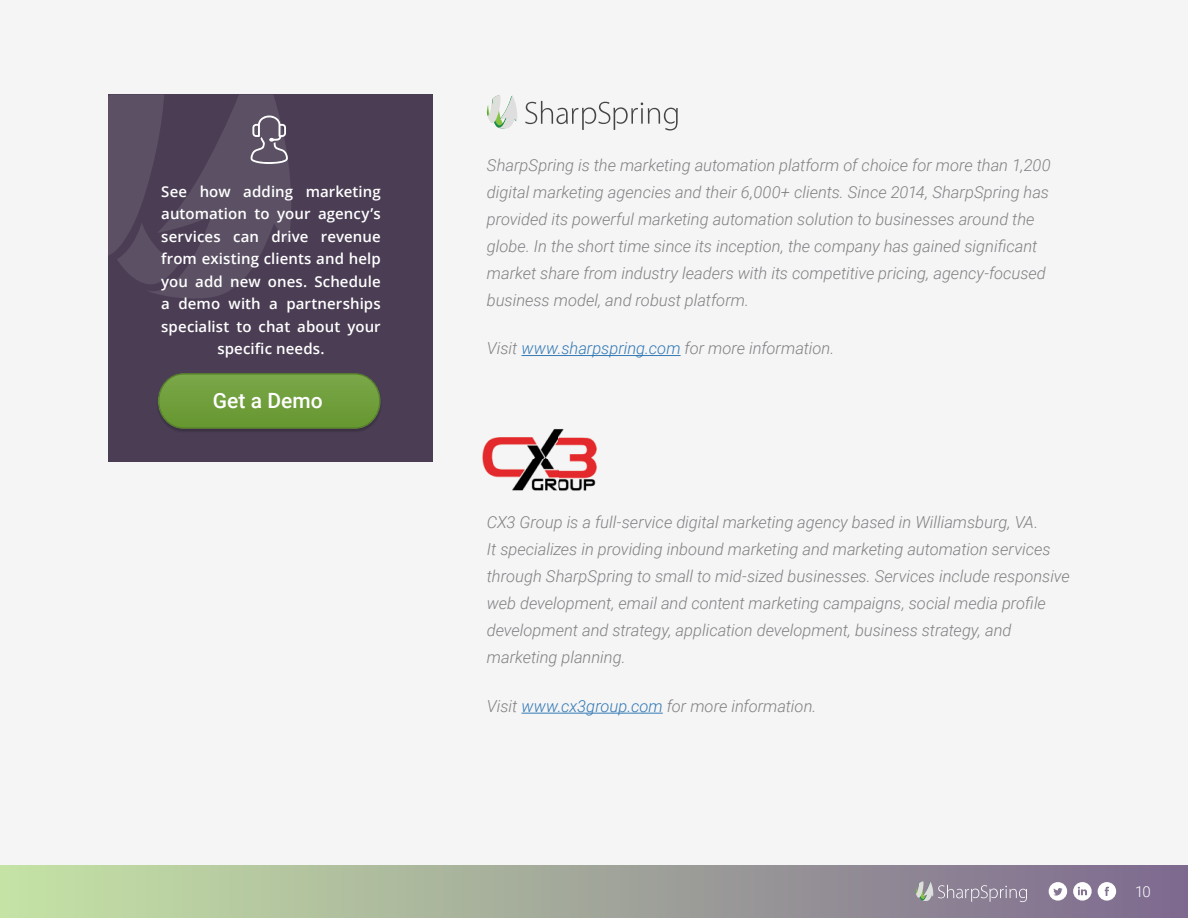
<style>
.page{position:relative;width:1188px;height:918px;background:#fff}
.page>*{position:absolute;margin:0;border:0;box-sizing:border-box;transform-origin:0 0}
.t1{font:500 21px "Roboto";color:#fff}
.t2{font:italic 300 16.5px/27px "Roboto";color:#828085}
.t3{font:600 15px/22.5px "Open Sans";letter-spacing:.005em;color:#fff;text-align:center}
.t4{font:300 15px "Roboto";color:#fff}
.s1{color:#347ab6}
</style>
<div class="page">
<div style="left:0;top:864px;width:1188px;height:54px;background:linear-gradient(to right,#c5e3a5,#7e698f)"></div>
<svg style="left:1049px;top:882px;width:18px;height:19px"></svg>
<svg style="left:1098px;top:882px;width:18px;height:19px"></svg>
<svg style="left:1073px;top:882px;width:19px;height:19px"></svg>
<svg style="left:916px;top:881px;width:111px;height:21px;background:#9a92a1"></svg>
<div style="left:0;top:0;width:1188px;height:865px;background:#f5f5f5"></div>
<hr style="left:521px;top:713px;width:142px;height:1px;background:#347ab6">
<hr style="left:521px;top:355px;width:160px;height:1px;background:#347ab6">
<svg style="left:525px;top:101px;width:153px;height:29px"></svg>
<svg style="left:487px;top:95px;width:30px;height:34px"></svg>
<img style="left:483px;top:429px;width:113px;height:62px">
<div style="left:108px;top:95px;width:324px;height:367px;background:#4a3d54"></div>
<svg style="left:108px;top:95px;width:183px;height:203px"></svg>
<div style="left:156px;top:373px;width:227px;height:60px;background:#000;opacity:.2"></div>
<svg style="left:157px;top:373px;width:224px;height:56px;background:#6c973c"></svg>
<p class="t3" style="left:161px;top:182px;width:221px">See how adding marketing automation to your agency’s services can drive revenue from existing clients and help you add new ones. Schedule a demo with a partnerships specialist to chat about your specific needs.</p>
<p class="t1" style="left:213px;top:388px;width:111px">Get a Demo</p>
<p class="t2" style="left:487px;top:153px;width:565px">SharpSpring is the marketing automation platform of choice for more than 1,200 digital marketing agencies and their 6,000+ clients. Since 2014, SharpSpring has provided its powerful marketing automation solution to businesses around the globe. In the short time since its inception, the company has gained significant market share from industry leaders with its competitive pricing, agency-focused business model, and robust platform.</p>
<p class="t2" style="left:487px;top:336px;width:349px">Visit <span class="s1">www.sharpspring.com</span> for more information.</p>
<p class="t2" style="left:487px;top:510px;width:584px">CX3 Group is a full-service digital marketing agency based in Williamsburg, VA.<br>It specializes in providing inbound marketing and marketing automation services through SharpSpring to small to mid-sized businesses. Services include responsive web development, email and content marketing campaigns, social media profile development and strategy, application development, business strategy, and marketing planning.</p>
<p class="t2" style="left:487px;top:694px;width:331px">Visit <span class="s1">www.cx3group.com</span> for more information.</p>
<p class="t4" style="left:1135px;top:883px;width:17px">10</p>
</div>
